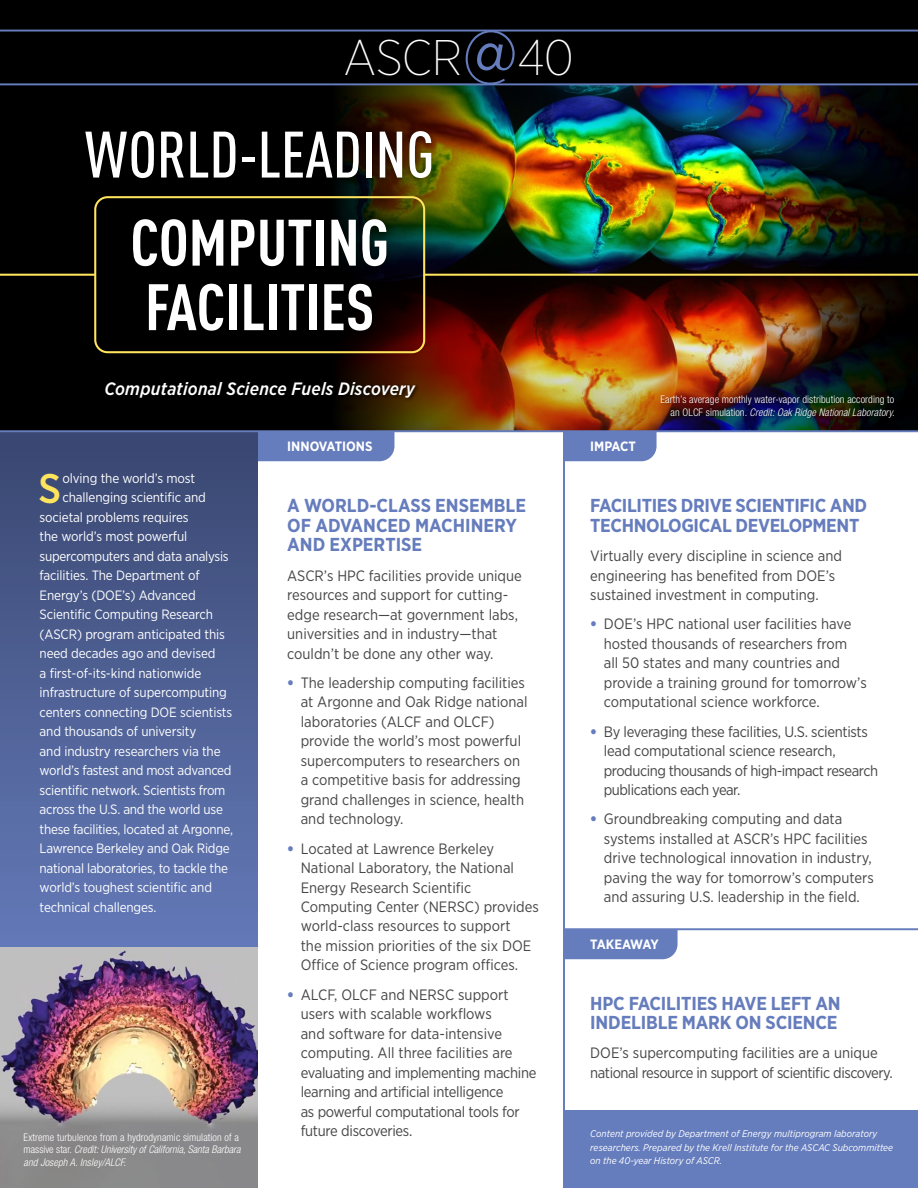
<style>
.page{position:relative;width:918px;height:1188px;background:#fff}
.page>*{position:absolute;margin:0;border:0;box-sizing:border-box;transform-origin:0 0}
.t1{font:700 64.5px/64.5px "DIN Cond";color:#fff}
.t2{font:500 64.5px "DIN Cond";color:#fff}
.t3{font:200 49.95px "Gotham Narrow";letter-spacing:-.015em;color:#fff}
.t4{font:500 41.4px "Gotham Narrow";color:#ffe45e}
.t5{font:700 18.75px/19.5px "Gotham Narrow";letter-spacing:-.01em;color:#657cbd}
.t6{font:italic 500 17.85px "Gotham Narrow";letter-spacing:.015em;color:#fff}
.t7{font:15px/19.5px "Gotham Narrow";color:#464547}
.t8{font:15px/19.5px "Gotham Narrow";letter-spacing:-.02em;color:#464547}
.t9{font:15px/19.5px "Gotham Narrow";letter-spacing:-.03em;color:#464547}
.t10{font:13.5px "Gotham Narrow";letter-spacing:-.01em;color:#fff}
.t11{font:700 13.5px "Gotham Narrow";color:#fff}
.t12{font:700 13.5px "Gotham Narrow";letter-spacing:-.065em;color:#fff}
.t13{font:italic 300 condensed 10.5px/12.8px "Helvetica Neue LT Std";color:#fff}
.t14{font:300 condensed 10.5px/12.8px "Helvetica Neue LT Std";letter-spacing:.01em;color:#fff;text-align:right}
.t15{font:italic 9.75px/13.5px "Gotham Narrow";letter-spacing:.005em;color:#fff}
.s1{font-weight:400;font-size:62.7px;color:#657cbd}
.s2{font-style:italic}
.s3{font-style:normal}
.s4{font-weight:900;color:#657cbd}
</style>
<div class="page">
<hr style="left:563px;top:431px;width:2px;height:757px;background:#657cbd">
<div style="left:565px;top:930px;width:113px;height:29px;background:#657cbd"></div>
<div style="left:565px;top:432px;width:92px;height:29px;background:#657cbd"></div>
<div style="left:258px;top:432px;width:136px;height:29px;background:#657cbd"></div>
<hr style="left:564px;top:928px;width:354px;height:2px;background:#657cbd">
<svg style="left:0;top:432px;width:258px;height:515px;background:#4e6094"></svg>
<div style="left:564px;top:1110px;width:354px;height:78px;background:#657cbd"></div>
<div style="left:0;top:0;width:918px;height:431px;background:#000"></div>
<img style="left:0;top:85px;width:918px;height:345px">
<hr style="left:0;top:274px;width:95px;height:2px;background:#ffe45e">
<hr style="left:424px;top:274px;width:494px;height:2px;background:#ffe45e">
<div style="left:78px;top:126px;width:361px;height:214px;background:#000;opacity:.65"></div>
<hr style="left:0;top:30px;width:918px;height:2px;background:#657cbd">
<hr style="left:0;top:83px;width:918px;height:2px;background:#657cbd">
<div style="left:103px;top:379px;width:317px;height:23px;background:#000;opacity:.85"></div>
<hr style="left:0;top:430px;width:918px;height:2px;background:#657cbd">
<div style="left:660px;top:394px;width:237px;height:26px;background:#000;opacity:.35"></div>
<div style="left:94px;top:196px;width:331px;height:157px;border:2px solid #ffe45e;border-radius:12px"></div>
<img style="left:0;top:947px;width:258px;height:241px">
<h2 class="t3" style="left:344px;top:27px;width:232px">ASCR<span class="s1">@</span>40</h2>
<h1 class="t2" style="left:85px;top:116px;width:351px">WORLD-LEADING</h1>
<h1 class="t1" style="left:130px;top:209px;width:260px">COMPUTING<br>FACILITIES</h1>
<p class="t6" style="left:104px;top:377px;width:312px">Computational Science Fuels Discovery</p>
<p class="t11" style="left:287px;top:437px;width:87px">INNOVATIONS</p>
<p class="t11" style="left:590px;top:437px;width:47px">IMPACT</p>
<p class="t14" style="left:661px;top:393px;width:236px">Earth’s average monthly water-vapor distribution according to an OLCF simulation. <span class="s2">Credit: Oak Ridge National Laboratory.</span></p>
<h3 class="t4" style="left:39px;top:462px;width:24px">S</h3>
<p class="t10" style="left:63px;top:470px;width:134px">olving the world’s most</p>
<p class="t10" style="left:63px;top:489px;width:145px">challenging scientific and</p>
<p class="t10" style="left:40px;top:509px;width:150px">societal problems requires</p>
<p class="t10" style="left:40px;top:528px;width:149px">the world’s most powerful</p>
<p class="t10" style="left:40px;top:548px;width:191px">supercomputers and data analysis</p>
<p class="t10" style="left:40px;top:567px;width:162px">facilities. The Department of</p>
<p class="t10" style="left:40px;top:587px;width:158px">Energy’s (DOE’s) Advanced</p>
<p class="t10" style="left:40px;top:606px;width:175px">Scientific Computing Research</p>
<p class="t10" style="left:40px;top:626px;width:187px">(ASCR) program anticipated this</p>
<p class="t10" style="left:40px;top:645px;width:177px">need decades ago and devised</p>
<p class="t10" style="left:40px;top:665px;width:163px">a first-of-its-kind nationwide</p>
<p class="t10" style="left:40px;top:684px;width:189px">infrastructure of supercomputing</p>
<p class="t10" style="left:40px;top:704px;width:194px">centers connecting DOE scientists</p>
<p class="t10" style="left:40px;top:723px;width:158px">and thousands of university</p>
<p class="t10" style="left:40px;top:743px;width:182px">and industry researchers via the</p>
<p class="t10" style="left:40px;top:762px;width:194px">world’s fastest and most advanced</p>
<p class="t10" style="left:40px;top:782px;width:187px">scientific network. Scientists from</p>
<p class="t10" style="left:40px;top:801px;width:185px">across the U.S. and the world use</p>
<p class="t10" style="left:40px;top:821px;width:195px">these facilities, located at Argonne,</p>
<p class="t10" style="left:40px;top:840px;width:192px">Lawrence Berkeley and Oak Ridge</p>
<p class="t10" style="left:40px;top:860px;width:190px">national laboratories, to tackle the</p>
<p class="t10" style="left:40px;top:879px;width:174px">world’s toughest scientific and</p>
<p class="t10" style="left:40px;top:899px;width:118px">technical challenges.</p>
<p class="t13" style="left:24px;top:1131px;width:219px"><span class="s3">Extreme turbulence from a hydrodynamic simulation of a massive star.</span> Credit: University of California, Santa Barbara and Joseph A. Insley/ALCF.</p>
<p class="t5" style="left:287px;top:496px;width:240px">A WORLD-CLASS ENSEMBLE<br>OF ADVANCED MACHINERY<br>AND EXPERTISE</p>
<p class="t7" style="left:287px;top:565px;width:236px">ASCR’s HPC facilities provide unique resources and support for cutting&shy;edge research—at government labs, universities and in industry—that couldn’t be done any other way.</p>
<p class="t7" style="left:301px;top:672px;width:228px;text-indent:-14px"><span class="s4">•</span> The leadership computing facilities at Argonne and Oak Ridge national laboratories (ALCF and OLCF) provide the world’s most powerful supercomputers to researchers on a competitive basis for addressing grand challenges in science, health and technology.</p>
<p class="t7" style="left:301px;top:838px;width:240px;text-indent:-14px"><span class="s4">•</span> Located at Lawrence Berkeley National Laboratory, the National Energy Research Scientific Computing Center (NERSC) provides world-class resources to support<br>the mission priorities of the six DOE Office of Science program offices.</p>
<p class="t8" style="left:301px;top:984px;width:237px;text-indent:-14px"><span class="s4">•</span> ALCF, OLCF and NERSC support users with scalable workflows<br>and software for data-intensive computing. All three facilities are evaluating and implementing machine learning and artificial intelligence<br>as powerful computational tools for future discoveries.</p>
<p class="t5" style="left:590px;top:496px;width:278px">FACILITIES DRIVE SCIENTIFIC AND<br>TECHNOLOGICAL DEVELOPMENT</p>
<p class="t7" style="left:590px;top:546px;width:253px">Virtually every discipline in science and engineering has benefited from DOE’s sustained investment in computing.</p>
<p class="t7" style="left:604px;top:614px;width:264px;text-indent:-14px"><span class="s4">•</span> DOE’s HPC national user facilities have hosted thousands of researchers from<br>all 50 states and many countries and provide a training ground for tomorrow’s computational science workforce.</p>
<p class="t9" style="left:604px;top:721px;width:276px;text-indent:-14px"><span class="s4">•</span> By leveraging these facilities, U.S. scientists lead computational science research, producing thousands of high-impact research publications each year.</p>
<p class="t7" style="left:604px;top:809px;width:272px;text-indent:-14px"><span class="s4">•</span> Groundbreaking computing and data systems installed at ASCR’s HPC facilities drive technological innovation in industry, paving the way for tomorrow’s computers and assuring U.S. leadership in the field.</p>
<p class="t12" style="left:590px;top:935px;width:70px">TAKEAWAY</p>
<p class="t5" style="left:590px;top:993px;width:252px">HPC FACILITIES HAVE LEFT AN<br>INDELIBLE MARK ON SCIENCE</p>
<p class="t9" style="left:590px;top:1043px;width:304px">DOE’s supercomputing facilities are a unique national resource in support of scientific discovery.</p>
<p class="t15" style="left:590px;top:1127px;width:304px">Content provided by Department of Energy multiprogram laboratory researchers. Prepared by the Krell Institute for the ASCAC Subcommittee on the 40-year History of ASCR.</p>
</div>
